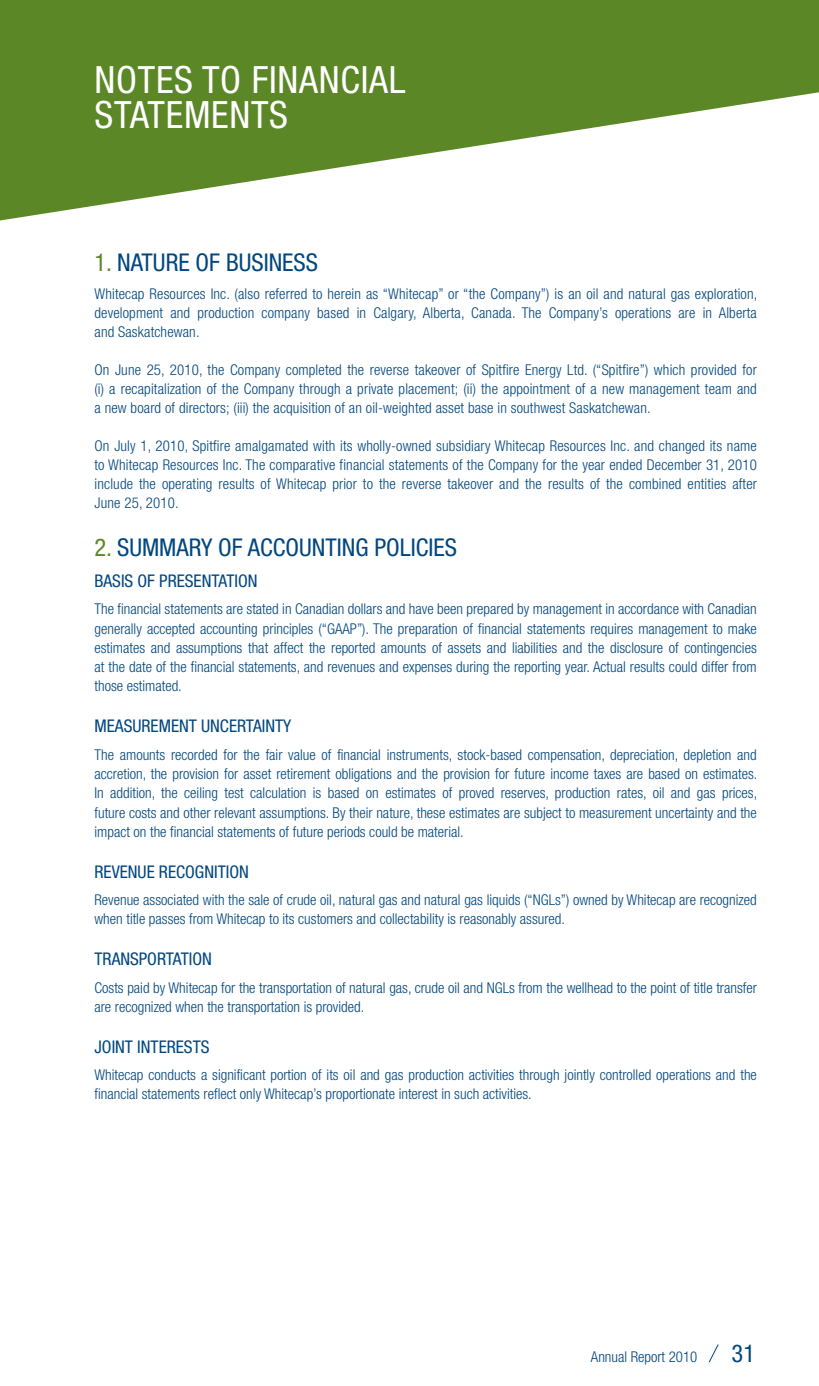
<style>
.page{position:relative;width:819px;height:1386px;background:#fff}
.page>*{position:absolute;margin:0;border:0;box-sizing:border-box;transform-origin:0 0}
.t1{font:condensed 37.62px/35px "Helvetica Neue";letter-spacing:.02em;color:#fff}
.t2{font:condensed 24.5px "Helvetica Neue";color:#00467f}
.t3{font:condensed 17.5px "Helvetica Neue";color:#00467f}
.t4{font:300 condensed 14.88px/19.2px "Helvetica Neue";color:#00467f;text-align:justify}
.s1{color:#5c8727}
</style>
<div class="page">
<svg style="left:708px;top:1344px;width:11px;height:19px"></svg>
<svg style="left:0;top:0;width:819px;height:220px;fill:#5c8727"></svg>
<h1 class="t1" style="left:94px;top:62px;width:313px">NOTES TO FINANCIAL<br>STATEMENTS</h1>
<h2 class="t2" style="left:94px;top:248px;width:225px"><span class="s1">1.</span> NATURE OF BUSINESS</h2>
<p class="t4" style="left:94px;top:284px;width:664px">Whitecap Resources Inc. (also referred to herein as “Whitecap” or “the Company”) is an oil and natural gas exploration, development and production company based in Calgary, Alberta, Canada. The Company’s operations are in Alberta and Saskatchewan.</p>
<p class="t4" style="left:95px;top:360px;width:664px">On June 25, 2010, the Company completed the reverse takeover of Spitfire Energy Ltd. (“Spitfire”) which provided for (i) a recapitalization of the Company through a private placement; (ii) the appointment of a new management team and a new board of directors; (iii) the acquisition of an oil-weighted asset base in southwest Saskatchewan.</p>
<p class="t4" style="left:95px;top:436px;width:664px">On July 1, 2010, Spitfire amalgamated with its wholly-owned subsidiary Whitecap Resources Inc. and changed its name to Whitecap Resources Inc. The comparative financial statements of the Company for the year ended December 31, 2010 include the operating results of Whitecap prior to the reverse takeover and the results of the combined entities after June 25, 2010.</p>
<h2 class="t2" style="left:94px;top:534px;width:364px"><span class="s1">2.</span> SUMMARY OF ACCOUNTING POLICIES</h2>
<p class="t3" style="left:94px;top:571px;width:9px">BASIS</p>
<p class="t3" style="left:138px;top:571px;width:31px">OF PRESENTATION</p>
<p class="t4" style="left:94px;top:599px;width:664px">The financial statements are stated in Canadian dollars and have been prepared by management in accordance with Canadian generally accepted accounting principles (“GAAP”). The preparation of financial statements requires management to make estimates and assumptions that affect the reported amounts of assets and liabilities and the disclosure of contingencies at the date of the financial statements, and revenues and expenses during the reporting year. Actual results could differ from those estimated.</p>
<p class="t3" style="left:94px;top:716px;width:23px">MEASUREMENT</p>
<p class="t3" style="left:201px;top:716px;width:10px">UNCERTAINTY</p>
<p class="t4" style="left:94px;top:745px;width:665px">The amounts recorded for the fair value of financial instruments, stock-based compensation, depreciation, depletion and accretion, the provision for asset retirement obligations and the provision for future income taxes are based on estimates.<br>In addition, the ceiling test calculation is based on estimates of proved reserves, production rates, oil and gas prices, future costs and other relevant assumptions. By their nature, these estimates are subject to measurement uncertainty and the impact on the financial statements of future periods could be material.</p>
<p class="t3" style="left:94px;top:861px;width:19px">REVENUE</p>
<p class="t3" style="left:159px;top:861px;width:18px">RECOGNITION</p>
<p class="t4" style="left:94px;top:890px;width:664px">Revenue associated with the sale of crude oil, natural gas and natural gas liquids (“NG Ls”) owned by Whitecap are recognized when title passes from Whitecap to its customers and collectability is reasonably assured.</p>
<p class="t3" style="left:94px;top:949px;width:18px">TRANSPORTATION</p>
<p class="t4" style="left:94px;top:978px;width:664px">Costs paid by Whitecap for the transportation of natural gas, crude oil and NG Ls from the wellhead to the point of title transfer are recognized when the transportation is provided.</p>
<p class="t3" style="left:94px;top:1037px;width:16px">JOINT</p>
<p class="t3" style="left:137px;top:1037px;width:13px">INTERESTS</p>
<p class="t4" style="left:94px;top:1065px;width:664px">Whitecap conducts a significant portion of its oil and gas production activities through jointly controlled operations and the financial statements reflect only Whitecap’s proportionate interest in such activities.</p>
<p class="t4" style="left:591px;top:1347px;width:108px">Annual Report 2010</p>
<h2 class="t2" style="left:732px;top:1340px;width:25px">31</h2>
</div>
